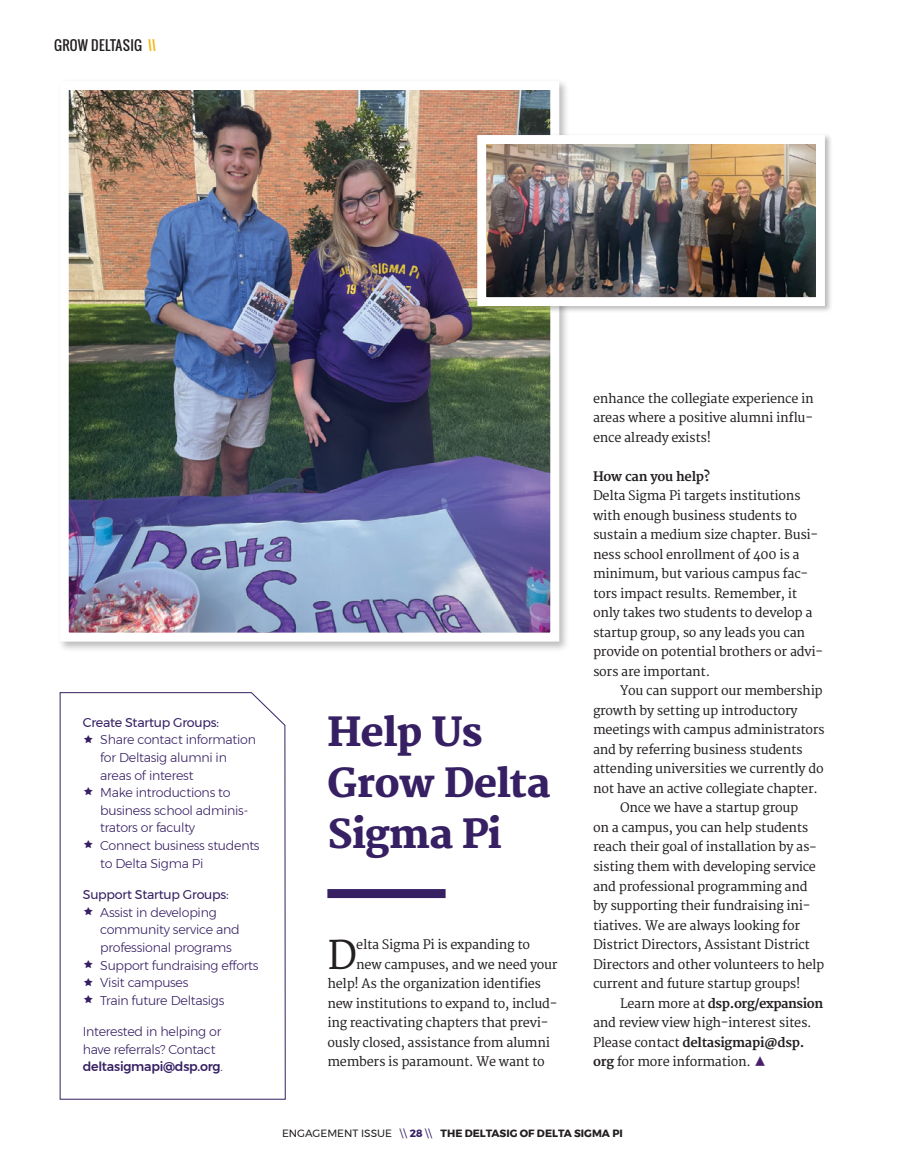
<style>
.page{position:relative;width:905px;height:1175px;background:#fff}
.page>*{position:absolute;margin:0;border:0;box-sizing:border-box;transform-origin:0 0}
.t1{font:800 39px/51px "Merriweather";letter-spacing:-.02em;color:#362063}
.t2{font:38.4px "Merriweather";color:#231f20}
.t3{font:13.5px "Oswald";letter-spacing:.03em;color:#231f20}
.t4{font:12.75px/19.5px "Merriweather";letter-spacing:-.02em;color:#231f20;text-align:justify}
.t5{font:300 12.75px/17.7px "Montserrat";letter-spacing:-.02em;color:#362063}
.t6{font:700 12.75px "Merriweather";letter-spacing:-.02em;color:#231f20}
.t7{font:12.75px "Montserrat";letter-spacing:-.02em;color:#362063}
.t8{font:700 10.5px "Montserrat";color:#231f20}
.s1{color:#f6b819}
.s2{font-weight:500}
.s3{font-weight:400}
.s4{font-weight:700}
.s5{font-family:"Montserrat";font-size:22.5px;color:#4a1e6a}
.s6{font-weight:400;color:#362063}
.s7{color:#362063}
</style>
<div class="page">
<svg style="left:59px;top:692px;width:227px;height:408px"></svg>
<div style="left:57px;top:78px;width:513px;height:574px;background:#231f20;opacity:.3"></div>
<img style="left:70px;top:91px;width:479px;height:540px">
<div style="left:60px;top:81px;width:499px;height:560px;border:9px solid #fff"></div>
<div style="left:327px;top:889px;width:118px;height:9px;background:#362063"></div>
<div style="left:475px;top:133px;width:357px;height:180px;background:#231f20;opacity:.3"></div>
<img style="left:487px;top:145px;width:327px;height:151px">
<div style="left:477px;top:135px;width:347px;height:171px;border:9px solid #fff"></div>
<svg style="left:84px;top:734px;width:9px;height:8px"></svg>
<svg style="left:84px;top:787px;width:9px;height:8px"></svg>
<svg style="left:84px;top:840px;width:9px;height:8px"></svg>
<svg style="left:84px;top:906px;width:9px;height:9px"></svg>
<svg style="left:84px;top:959px;width:9px;height:9px"></svg>
<svg style="left:84px;top:977px;width:9px;height:8px"></svg>
<svg style="left:84px;top:995px;width:9px;height:8px"></svg>
<p class="t3" style="left:54px;top:35px;width:103px">GROW DELTASIG <span class="s1">\\</span></p>
<p class="t7" style="left:83px;top:712px;width:138px">Create Startup Groups:</p>
<p class="t5" style="left:100px;top:730px;width:161px">Share contact information for Deltasig alumni in areas of interest<br>Make introductions to business school adminis&shy;trators or faculty<br>Connect business students to Delta Sigma Pi</p>
<p class="t7" style="left:83px;top:885px;width:147px">Support Startup Groups:</p>
<p class="t5" style="left:100px;top:903px;width:160px">Assist in developing community service and professional programs<br>Support fundraising efforts<br>Visit campuses<br>Train future Deltasigs</p>
<p class="t5" style="left:83px;top:1022px;width:142px">Interested in helping or have referrals? Contact <span class="s2">deltasigmapi@dsp.org</span>.</p>
<h1 class="t1" style="left:327px;top:708px;width:224px">Help Us<br>Grow Delta<br>Sigma Pi</h1>
<h2 class="t2" style="left:327px;top:932px;width:31px">D</h2>
<p class="t4" style="left:356px;top:935px;width:175px">elta Sigma Pi is expanding to</p>
<p class="t4" style="left:356px;top:954px;width:203px">new campuses, and we need your</p>
<p class="t4" style="left:327px;top:974px;width:215px">help! As the organization identifies</p>
<p class="t4" style="left:327px;top:993px;width:232px">new institutions to expand to, includ-</p>
<p class="t4" style="left:327px;top:1013px;width:222px">ing reactivating chapters that previ-</p>
<p class="t4" style="left:327px;top:1032px;width:224px">ously closed, assistance from alumni</p>
<p class="t4" style="left:327px;top:1052px;width:219px">members is paramount. We want to</p>
<p class="t4" style="left:593px;top:389px;width:222px">enhance the collegiate experience in areas where a positive alumni influ&shy;ence already exists!</p>
<p class="t6" style="left:593px;top:469px;width:119px">How can you help?</p>
<p class="t4" style="left:593px;top:486px;width:231px;text-align:left">Delta Sigma Pi targets institutions with enough business students to sustain a medium size chapter. Busi&shy;ness school enrollment of 400 is a minimum, but various campus fac&shy;tors impact results. Remember, it only takes two students to develop a startup group, so any leads you can provide on potential brothers or advi&shy;sors are important.</p>
<p class="t4" style="left:620px;top:681px;width:204px">You can support our membership</p>
<p class="t4" style="left:593px;top:701px;width:206px">growth by setting up introductory</p>
<p class="t4" style="left:593px;top:720px;width:233px">meetings with campus administrators</p>
<p class="t4" style="left:593px;top:740px;width:211px">and by referring business students</p>
<p class="t4" style="left:593px;top:759px;width:232px">attending universities we currently do</p>
<p class="t4" style="left:593px;top:779px;width:226px">not have an active collegiate chapter.</p>
<p class="t4" style="left:620px;top:798px;width:180px">Once we have a startup group</p>
<p class="t4" style="left:593px;top:818px;width:217px">on a campus, you can help students</p>
<p class="t4" style="left:593px;top:837px;width:225px">reach their goal of installation by as-</p>
<p class="t4" style="left:593px;top:857px;width:224px">sisting them with developing service</p>
<p class="t4" style="left:593px;top:876px;width:216px">and professional programming and</p>
<p class="t4" style="left:593px;top:896px;width:219px">by supporting their fundraising ini-</p>
<p class="t4" style="left:593px;top:915px;width:208px">tiatives. We are always looking for</p>
<p class="t4" style="left:593px;top:935px;width:218px">District Directors, Assistant District</p>
<p class="t4" style="left:593px;top:954px;width:233px">Directors and other volunteers to help</p>
<p class="t4" style="left:593px;top:974px;width:209px">current and future startup groups!</p>
<p class="t6" style="left:620px;top:995px;width:205px"><span class="s3">Learn more at</span> dsp.org/expansion</p>
<p class="t4" style="left:593px;top:1013px;width:220px">and review view high-interest sites.</p>
<p class="t6" style="left:593px;top:1034px;width:213px"><span class="s3">Please contact</span> deltasigmapi@dsp.</p>
<p class="t4" style="left:593px;top:1052px;width:175px"><span class="s4">org</span> for more information. <span class="s5">▲</span></p>
<p class="t8" style="left:282px;top:1124px;width:342px"><span class="s3">ENGAGEMENT ISSUE</span> <span class="s6">\\</span> <span class="s7">28</span> <span class="s6">\\</span> THE DELTASIG OF DELTA SIGMA PI</p>
</div>
